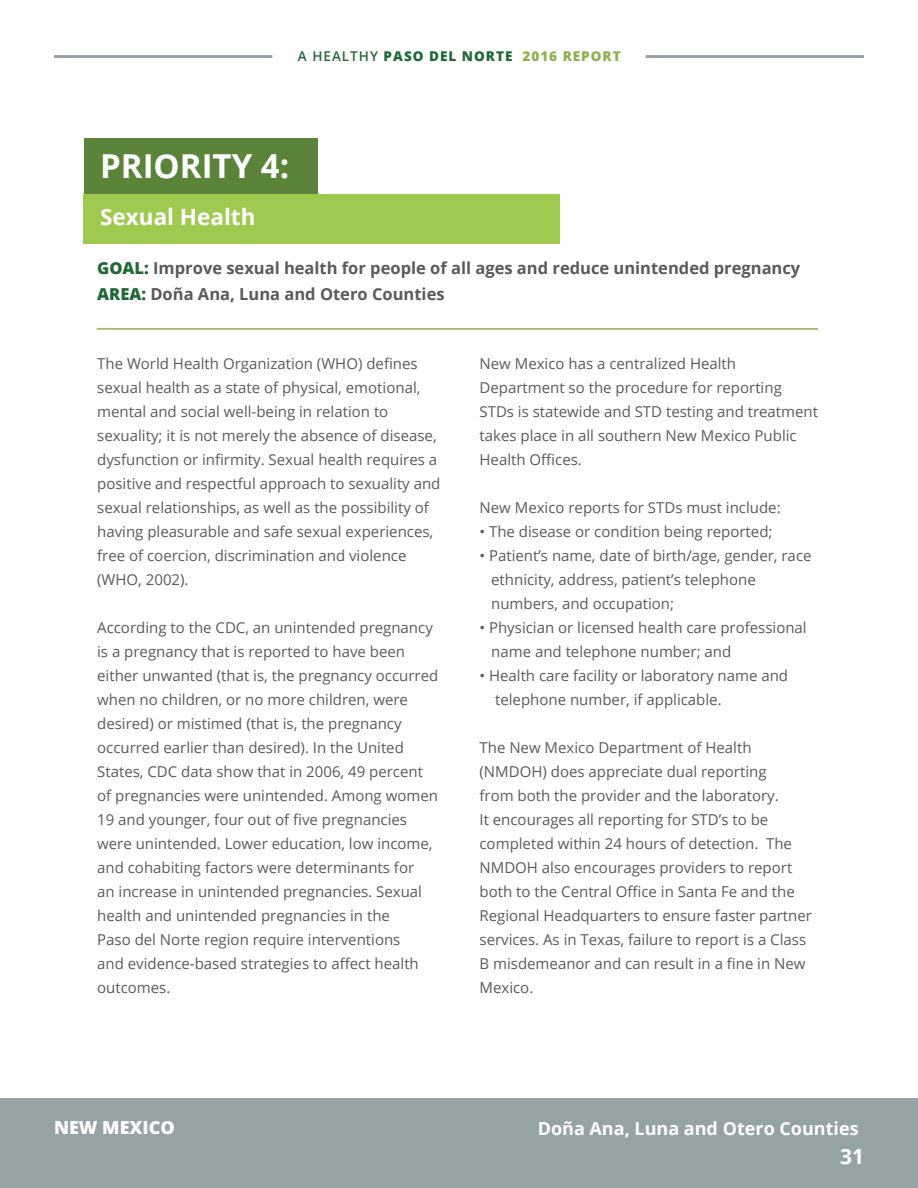
<style>
.page{position:relative;width:918px;height:1188px;background:#fff}
.page>*{position:absolute;margin:0;border:0;box-sizing:border-box;transform-origin:0 0}
.t1{font:700 33px "Open Sans";color:#fff}
.t2{font:700 22.5px "Open Sans";color:#fff}
.t3{font:700 21px "Open Sans";color:#fff}
.t4{font:700 18px "Open Sans";color:#fff}
.t5{font:800 18px "Open Sans";color:#fff}
.t6{font:700 16.5px/25.5px "Open Sans";color:#5a5a5b}
.t7{font:15px/24px "Open Sans";color:#5a5a5b}
.t8{font:800 13.5px "Open Sans";letter-spacing:.075em;color:#206936}
.s1{font-weight:600}
.s2{color:#8db14f}
.s3{font-weight:800;color:#206936}
</style>
<div class="page">
<hr style="left:0;top:1098px;width:4px;height:90px;background:#96a3a5">
<div style="left:2px;top:1098px;width:916px;height:90px;background:#96a3a5"></div>
<hr style="left:54px;top:55px;width:218px;height:3px;background:#96a3a5">
<hr style="left:646px;top:55px;width:218px;height:3px;background:#96a3a5">
<div style="left:84px;top:139px;width:234px;height:55px;background:#5c833a"></div>
<div style="left:84px;top:194px;width:476px;height:49px;background:#9eca50"></div>
<hr style="left:97px;top:328px;width:721px;height:2px;background:#8db14f">
<p class="t8" style="left:298px;top:46px;width:324px"><span class="s1">A HEALTHY</span> PASO DEL NORTE <span class="s2">2016 REPORT</span></p>
<h1 class="t1" style="left:100px;top:143px;width:190px">PRIORITY 4:</h1>
<h2 class="t2" style="left:100px;top:201px;width:157px">Sexual Health</h2>
<p class="t6" style="left:97px;top:255px;width:705px"><span class="s3">GOAL:</span> Improve sexual health for people of all ages and reduce unintended pregnancy<br><span class="s3">AREA:</span> Doña Ana, Luna and Otero Counties</p>
<p class="t7" style="left:97px;top:351px;width:345px">The World Health Organization (WHO) defines sexual health as a state of physical, emotional, mental and social well-being in relation to sexuality; it is not merely the absence of disease, dysfunction or infirmity. Sexual health requires a positive and respectful approach to sexuality and sexual relationships, as well as the possibility of having pleasurable and safe sexual experiences, free of coercion, discrimination and violence (WHO, 2002).</p>
<p class="t7" style="left:97px;top:615px;width:343px">According to the CDC, an unintended pregnancy is a pregnancy that is reported to have been either unwanted (that is, the pregnancy occurred when no children, or no more children, were desired) or mistimed (that is, the pregnancy occurred earlier than desired). In the United States, CDC data show that in 2006, 49 percent of pregnancies were unintended. Among women 19 and younger, four out of five pregnancies were unintended. Lower education, low income, and cohabiting factors were determinants for<br>an increase in unintended pregnancies. Sexual health and unintended pregnancies in the<br>Paso del Norte region require interventions<br>and evidence-based strategies to affect health outcomes.</p>
<p class="t7" style="left:480px;top:351px;width:340px">New Mexico has a centralized Health Department so the procedure for reporting STDs is statewide and STD testing and treatment takes place in all southern New Mexico Public Health Offices.</p>
<p class="t7" style="left:480px;top:495px;width:303px">New Mexico reports for STDs must include:</p>
<p class="t7" style="left:480px;top:519px;width:295px">• The disease or condition being reported;</p>
<p class="t7" style="left:491px;top:543px;width:322px;text-indent:-12px">• Patient’s name, date of birth/age, gender, race ethnicity, address, patient’s telephone numbers, and occupation;</p>
<p class="t7" style="left:491px;top:615px;width:317px;text-indent:-12px">• Physician or licensed health care professional name and telephone number; and</p>
<p class="t7" style="left:495px;top:663px;width:295px;text-indent:-16px">• Health care facility or laboratory name and telephone number, if applicable.</p>
<p class="t7" style="left:480px;top:735px;width:334px">The New Mexico Department of Health (NMDOH) does appreciate dual reporting<br>from both the provider and the laboratory.<br>It encourages all reporting for STD’s to be completed within 24 hours of detection. The NMDOH also encourages providers to report both to the Central Office in Santa Fe and the Regional Headquarters to ensure faster partner services. As in Texas, failure to report is a Class B misdemeanor and can result in a fine in New Mexico.</p>
<p class="t5" style="left:54px;top:1114px;width:122px">NEW MEXICO</p>
<p class="t4" style="left:538px;top:1116px;width:322px">Doña Ana, Luna and Otero Counties</p>
<h3 class="t3" style="left:840px;top:1141px;width:25px">31</h3>
</div>
